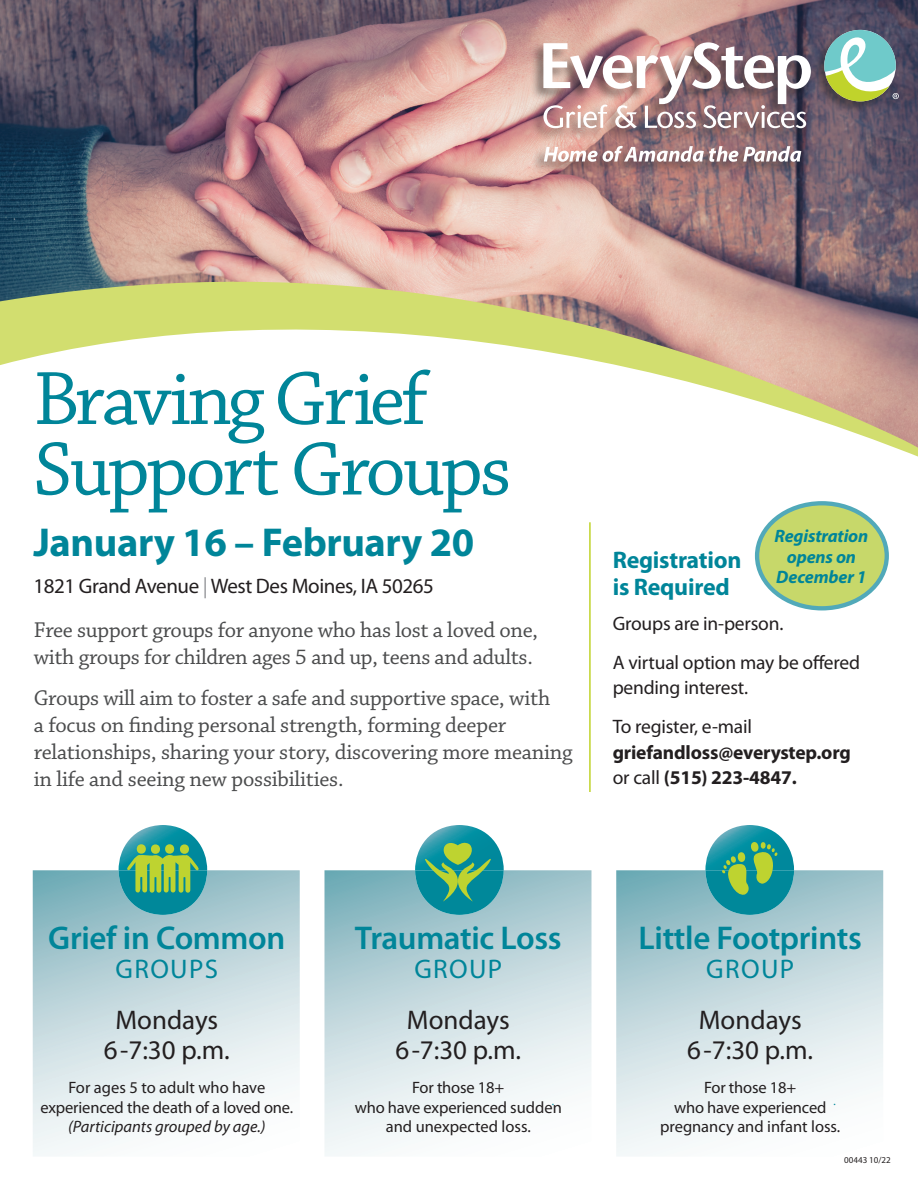
<style>
.page{position:relative;width:918px;height:1188px;background:#fff}
.page>*{position:absolute;margin:0;border:0;box-sizing:border-box;transform-origin:0 0}
.t1{font:79.5px "Chaparral Pro";letter-spacing:-.04em;color:#008599}
.t2{font:700 40.5px "Myriad Pro";letter-spacing:-.01em;color:#008599}
.t3{font:600 33px "Myriad Pro";letter-spacing:-.01em;color:#008599}
.t4{font:27px "Myriad Pro";color:#231f20}
.t5{font:27px "Myriad Pro";letter-spacing:.05em;color:#008599}
.t6{font:700 24px/27px "Myriad Pro";letter-spacing:-.01em;color:#008599}
.t7{font:22.5px/27px "Chaparral Pro";letter-spacing:-.01em;color:#4b4c4d}
.t8{font:21px "Myriad Pro";letter-spacing:-.02em;color:#231f20}
.t9{font:700 19.5px/25.5px "Myriad Pro";letter-spacing:-.01em;color:#231f20}
.t10{font:19.5px/25.5px "Myriad Pro";letter-spacing:-.01em;color:#231f20}
.t11{font:italic 700 18px/20.1px "Myriad Pro";letter-spacing:-.01em;color:#008599;text-align:center}
.t12{font:16.5px/19.8px "Myriad Pro";letter-spacing:-.01em;color:#231f20;text-align:center}
.t13{font:300 16.5px "Myriad Pro";color:#00879a}
.t14{font:9px "Myriad Pro";color:#231f20}
.s1{color:#939598}
.s2{font-weight:400}
.s3{font-style:italic}
</style>
<div class="page">
<img style="left:0;top:0;width:918px;height:256px">
<div style="left:530px;top:29px;width:370px;height:147px;background:#231f20;opacity:.5"></div>
<svg style="left:543px;top:42px;width:268px;height:86px"></svg>
<svg style="left:544px;top:146px;width:257px;height:16px"></svg>
<svg style="left:823px;top:30px;width:76px;height:72px"></svg>
<svg style="left:0;top:256px;width:918px;height:201px"></svg>
<hr style="left:589px;top:522px;width:2px;height:270px;background:#c0d32b">
<svg style="left:33px;top:870px;width:267px;height:286px"></svg>
<svg style="left:324px;top:870px;width:267px;height:286px"></svg>
<svg style="left:616px;top:870px;width:267px;height:286px"></svg>
<img style="left:119px;top:894px;width:88px;height:21px">
<img style="left:415px;top:902px;width:89px;height:13px">
<img style="left:705px;top:896px;width:89px;height:19px">
<svg style="left:705px;top:825px;width:89px;height:71px"></svg>
<svg style="left:118px;top:825px;width:89px;height:69px"></svg>
<svg style="left:415px;top:825px;width:89px;height:77px"></svg>
<div style="left:757px;top:503px;width:130px;height:105px;background:#c7d86a;border-radius:50%"></div>
<div style="left:755px;top:501px;width:134px;height:109px;border:4px solid #51a9b9;border-radius:50%"></div>
<p class="t1" style="left:33px;top:355px;width:396px">Braving Grief</p>
<p class="t1" style="left:33px;top:425px;width:480px">Support Groups</p>
<p class="t2" style="left:33px;top:516px;width:442px">January 16 – February 20</p>
<p class="t8" style="left:33px;top:573px;width:402px">1821 Grand Avenue <span class="s1">|</span> West Des Moines, IA 50265</p>
<p class="t7" style="left:34px;top:617px;width:506px">Free support groups for anyone who has lost a loved one, with groups for children ages 5 and up, teens and adults.</p>
<p class="t7" style="left:34px;top:685px;width:541px">Groups will aim to foster a safe and supportive space, with<br>a focus on finding personal strength, forming deeper relationships, sharing your story, discovering more meaning in life and seeing new possibilities.</p>
<p class="t11" style="left:775px;top:526px;width:95px">Registration opens on<br>December 1</p>
<p class="t6" style="left:613px;top:546px;width:130px">Registration is Required</p>
<p class="t10" style="left:613px;top:610px;width:172px">Groups are in-person.</p>
<p class="t10" style="left:613px;top:649px;width:249px">A virtual option may be offered pending interest.</p>
<p class="t9" style="left:613px;top:713px;width:240px"><span class="s2">To register, e-mail </span>griefandloss@everystep.org <span class="s2">or call</span> (515) 223-4847.</p>
<p class="t3" style="left:48px;top:917px;width:239px">Grief in Common</p>
<p class="t5" style="left:116px;top:952px;width:104px">GROUPS</p>
<p class="t4" style="left:115px;top:1004px;width:104px">Mondays</p>
<p class="t4" style="left:104px;top:1034px;width:127px">6-7:30 p.m.</p>
<p class="t12" style="left:40px;top:1077px;width:254px">For ages 5 to adult who have experienced the death of a loved one. <span class="s3">(Participants grouped by age.)</span></p>
<p class="t3" style="left:639px;top:917px;width:225px">Little Footprints</p>
<p class="t5" style="left:706px;top:952px;width:89px">GROUP</p>
<p class="t4" style="left:699px;top:1004px;width:104px">Mondays</p>
<p class="t4" style="left:687px;top:1034px;width:127px">6-7:30 p.m.</p>
<p class="t12" style="left:660px;top:1077px;width:182px">For those 18+<br>who have experienced pregnancy and infant loss.</p>
<p class="t3" style="left:355px;top:917px;width:208px">Traumatic Loss</p>
<p class="t5" style="left:414px;top:952px;width:89px">GROUP</p>
<p class="t4" style="left:407px;top:1004px;width:104px">Mondays</p>
<p class="t4" style="left:395px;top:1034px;width:127px">6-7:30 p.m.</p>
<p class="t12" style="left:355px;top:1077px;width:209px">For those 18+<br>who have experienced sudden</p>
<p class="t12" style="left:386px;top:1117px;width:146px">and unexpected loss.</p>
<p class="t13" style="left:551px;top:1089px;width:4px">.</p>
<p class="t13" style="left:833px;top:1089px;width:4px">.</p>
<p class="t14" style="left:844px;top:1154px;width:48px">00443 10/22</p>
</div>
